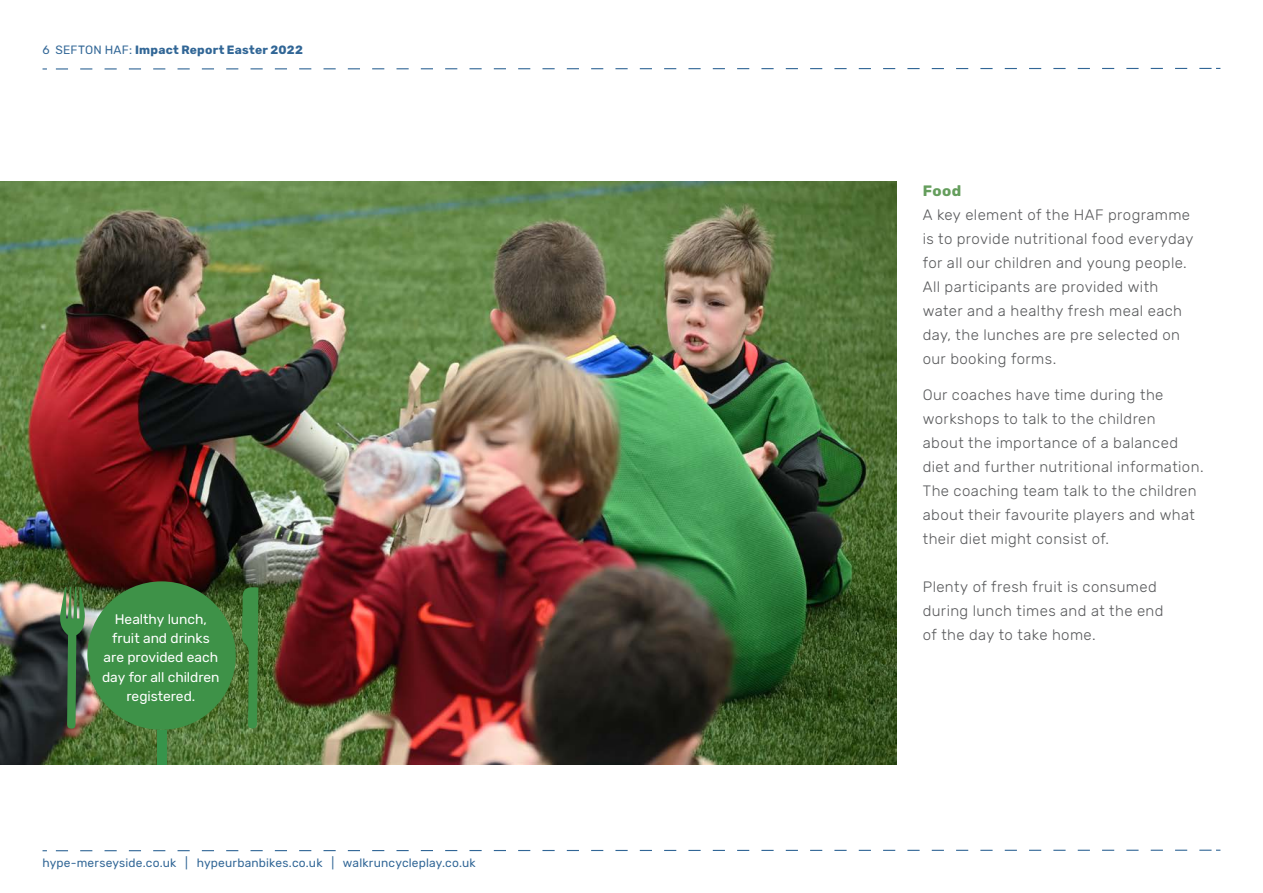
<style>
.page{position:relative;width:1263px;height:893px;background:#fff}
.page>*{position:absolute;margin:0;border:0;box-sizing:border-box;transform-origin:0 0}
.t1{font:300 15px/24px "Rubik";letter-spacing:.025em;color:#58595b}
.t2{font:700 15px "Rubik";color:#659e5d}
.t3{font:13.8px/19.4px "Rubik";letter-spacing:-.005em;color:#fff;text-align:center}
.t4{font:12px "Rubik";letter-spacing:.015em;color:#316696}
.t5{font:700 12px "Rubik";letter-spacing:.02em;color:#316696}
.s1{font-weight:400}
</style>
<div class="page">
<svg style="left:55px;top:67px;width:1165px;height:3px"></svg>
<svg style="left:55px;top:849px;width:1165px;height:3px"></svg>
<img style="left:1px;top:182px;width:895px;height:583px">
<div style="left:87px;top:581px;width:149px;height:149px;background:#3e9248;border-radius:50%"></div>
<div style="left:157px;top:730px;width:9px;height:35px;background:#37944b"></div>
<svg style="left:242px;top:586px;width:16px;height:142px;background:#418640"></svg>
<img style="left:59px;top:587px;width:26px;height:142px">
<p class="t5" style="left:43px;top:43px;width:262px"><span class="s1">6 SEFTON HAF:</span> Impact Report Easter 2022</p>
<p class="t3" style="left:102px;top:610px;width:119px">Healthy lunch, fruit and drinks are provided each day for all children registered.</p>
<p class="t4" style="left:43px;top:856px;width:435px">hype-merseyside.co.uk | hypeurbanbikes.co.uk | walkruncycleplay.co.uk</p>
<p class="t2" style="left:923px;top:182px;width:40px">Food</p>
<p class="t1" style="left:923px;top:203px;width:272px">A key element of the HAF programme is to provide nutritional food everyday for all our children and young people.<br>All participants are provided with water and a healthy fresh meal each day, the lunches are pre selected on our booking forms.</p>
<p class="t1" style="left:923px;top:383px;width:282px">Our coaches have time during the workshops to talk to the children<br>about the importance of a balanced diet and further nutritional information.<br>The coaching team talk to the children about their favourite players and what their diet might consist of.</p>
<p class="t1" style="left:923px;top:575px;width:242px">Plenty of fresh fruit is consumed during lunch times and at the end of the day to take home.</p>
</div>
